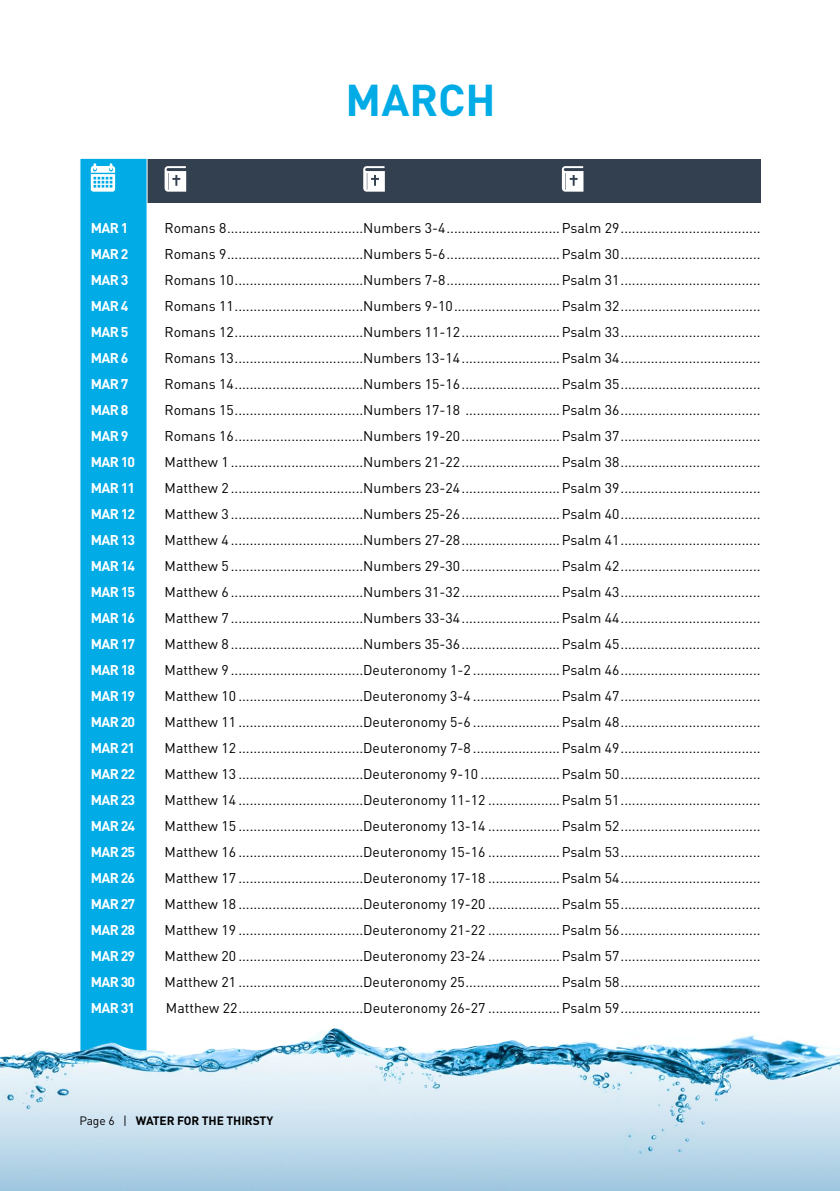
<style>
.page{position:relative;width:840px;height:1191px;background:#fff}
.page>*{position:absolute;margin:0;border:0;box-sizing:border-box;transform-origin:0 0}
.t1{font:700 44px "DIN";color:#00abe6}
.t2{font:14px "DIN";color:#000}
.t3{font:700 14px "DIN";letter-spacing:-.05em;color:#fff}
.t4{font:700 12px "DIN";letter-spacing:-.01em;color:#000}
.s1{font-weight:400}
</style>
<div class="page">
<div style="left:81px;top:159px;width:679px;height:44px;background:#33404f"></div>
<div style="left:80px;top:158px;width:68px;height:820px;background:#00abe6"></div>
<img style="left:0;top:978px;width:839px;height:213px">
<svg style="left:91px;top:163px;width:24px;height:29px"></svg>
<svg style="left:164px;top:166px;width:22px;height:26px"></svg>
<svg style="left:363px;top:166px;width:21px;height:26px"></svg>
<svg style="left:561px;top:166px;width:22px;height:26px"></svg>
<h1 class="t1" style="left:345px;top:71px;width:30px">MARC</h1>
<h1 class="t1" style="left:465px;top:71px;width:32px">H</h1>
<p class="t3" style="left:79px;top:219px;width:12px">MA</p>
<p class="t3" style="left:110px;top:219px;width:20px">R 1</p>
<p class="t2" style="left:164px;top:219px;width:597px">Romans 8....................................Numbers 3-4..............................Psalm 29.....................................</p>
<p class="t3" style="left:91px;top:245px;width:39px">MA R 2</p>
<p class="t2" style="left:164px;top:245px;width:597px">Romans 9....................................Numbers 5-6..............................Psalm 30.....................................</p>
<p class="t3" style="left:91px;top:271px;width:39px">MA R 3</p>
<p class="t2" style="left:164px;top:271px;width:597px">Romans 10..................................Numbers 7-8..............................Psalm 31.....................................</p>
<p class="t3" style="left:91px;top:297px;width:39px">MA R 4</p>
<p class="t2" style="left:164px;top:297px;width:597px">Romans 11..................................Numbers 9-10............................Psalm 32.....................................</p>
<p class="t3" style="left:91px;top:323px;width:39px">MA R 5</p>
<p class="t2" style="left:164px;top:323px;width:597px">Romans 12..................................Numbers 11-12..........................Psalm 33.....................................</p>
<p class="t3" style="left:91px;top:349px;width:39px">MA R 6</p>
<p class="t2" style="left:164px;top:349px;width:597px">Romans 13..................................Numbers 13-14..........................Psalm 34.....................................</p>
<p class="t3" style="left:91px;top:375px;width:39px">MA R 7</p>
<p class="t2" style="left:164px;top:375px;width:597px">Romans 14..................................Numbers 15-16..........................Psalm 35.....................................</p>
<p class="t3" style="left:91px;top:401px;width:39px">MA R 8</p>
<p class="t2" style="left:164px;top:401px;width:597px">Romans 15..................................Numbers 17-18 .........................Psalm 36.....................................</p>
<p class="t3" style="left:91px;top:427px;width:39px">MA R 9</p>
<p class="t2" style="left:164px;top:427px;width:597px">Romans 16..................................Numbers 19-20..........................Psalm 37.....................................</p>
<p class="t3" style="left:91px;top:453px;width:46px">MAR 10</p>
<p class="t2" style="left:164px;top:453px;width:597px">Matthew 1 ...................................Numbers 21-22..........................Psalm 38.....................................</p>
<p class="t3" style="left:91px;top:479px;width:46px">MAR 11</p>
<p class="t2" style="left:164px;top:479px;width:597px">Matthew 2 ...................................Numbers 23-24..........................Psalm 39.....................................</p>
<p class="t3" style="left:91px;top:505px;width:46px">MAR 12</p>
<p class="t2" style="left:164px;top:505px;width:597px">Matthew 3 ...................................Numbers 25-26..........................Psalm 40.....................................</p>
<p class="t3" style="left:91px;top:531px;width:46px">MAR 13</p>
<p class="t2" style="left:164px;top:531px;width:597px">Matthew 4 ...................................Numbers 27-28..........................Psalm 41.....................................</p>
<p class="t3" style="left:91px;top:557px;width:46px">MAR 14</p>
<p class="t2" style="left:164px;top:557px;width:597px">Matthew 5 ...................................Numbers 29-30..........................Psalm 42.....................................</p>
<p class="t3" style="left:91px;top:583px;width:46px">MAR 15</p>
<p class="t2" style="left:164px;top:583px;width:597px">Matthew 6 ...................................Numbers 31-32..........................Psalm 43.....................................</p>
<p class="t3" style="left:91px;top:609px;width:46px">MAR 16</p>
<p class="t2" style="left:164px;top:609px;width:597px">Matthew 7 ...................................Numbers 33-34..........................Psalm 44.....................................</p>
<p class="t3" style="left:91px;top:635px;width:46px">MAR 17</p>
<p class="t2" style="left:164px;top:635px;width:597px">Matthew 8 ...................................Numbers 35-36..........................Psalm 45.....................................</p>
<p class="t3" style="left:91px;top:661px;width:46px">MAR 18</p>
<p class="t2" style="left:164px;top:661px;width:597px">Matthew 9 ...................................Deuteronomy 1-2 .......................Psalm 46.....................................</p>
<p class="t3" style="left:91px;top:687px;width:46px">MAR 19</p>
<p class="t2" style="left:164px;top:687px;width:597px">Matthew 10 .................................Deuteronomy 3-4 .......................Psalm 47.....................................</p>
<p class="t3" style="left:91px;top:713px;width:46px">MAR 20</p>
<p class="t2" style="left:164px;top:713px;width:597px">Matthew 11 .................................Deuteronomy 5-6 .......................Psalm 48.....................................</p>
<p class="t3" style="left:91px;top:739px;width:46px">MAR 21</p>
<p class="t2" style="left:164px;top:739px;width:597px">Matthew 12 .................................Deuteronomy 7-8 .......................Psalm 49.....................................</p>
<p class="t3" style="left:91px;top:765px;width:46px">MAR 22</p>
<p class="t2" style="left:164px;top:765px;width:597px">Matthew 13 .................................Deuteronomy 9-10 .....................Psalm 50.....................................</p>
<p class="t3" style="left:79px;top:791px;width:12px">MA</p>
<p class="t3" style="left:110px;top:791px;width:27px">R 23</p>
<p class="t2" style="left:164px;top:791px;width:597px">Matthew 14 .................................Deuteronomy 11-12 ...................Psalm 51.....................................</p>
<p class="t3" style="left:91px;top:817px;width:46px">MAR 24</p>
<p class="t2" style="left:164px;top:817px;width:597px">Matthew 15 .................................Deuteronomy 13-14 ...................Psalm 52.....................................</p>
<p class="t3" style="left:79px;top:843px;width:12px">MA</p>
<p class="t3" style="left:110px;top:843px;width:27px">R 25</p>
<p class="t2" style="left:164px;top:843px;width:597px">Matthew 16 .................................Deuteronomy 15-16 ...................Psalm 53.....................................</p>
<p class="t3" style="left:79px;top:869px;width:12px">MA</p>
<p class="t3" style="left:110px;top:869px;width:27px">R 26</p>
<p class="t2" style="left:164px;top:869px;width:597px">Matthew 17 .................................Deuteronomy 17-18 ...................Psalm 54.....................................</p>
<p class="t3" style="left:79px;top:895px;width:12px">MA</p>
<p class="t3" style="left:110px;top:895px;width:27px">R 27</p>
<p class="t2" style="left:164px;top:895px;width:597px">Matthew 18 .................................Deuteronomy 19-20 ...................Psalm 55.....................................</p>
<p class="t3" style="left:79px;top:921px;width:12px">MA</p>
<p class="t3" style="left:110px;top:921px;width:27px">R 28</p>
<p class="t2" style="left:164px;top:921px;width:597px">Matthew 19 .................................Deuteronomy 21-22 ...................Psalm 56.....................................</p>
<p class="t3" style="left:79px;top:947px;width:12px">MA</p>
<p class="t3" style="left:110px;top:947px;width:27px">R 29</p>
<p class="t2" style="left:164px;top:947px;width:597px">Matthew 20 .................................Deuteronomy 23-24 ...................Psalm 57.....................................</p>
<p class="t3" style="left:79px;top:973px;width:12px">MA</p>
<p class="t3" style="left:110px;top:973px;width:27px">R 30</p>
<p class="t2" style="left:164px;top:973px;width:597px">Matthew 21 .................................Deuteronomy 25.........................Psalm 58.....................................</p>
<p class="t3" style="left:91px;top:999px;width:46px">MAR 31</p>
<p class="t2" style="left:166px;top:999px;width:595px">Matthew 22.................................Deuteronomy 26-27 ...................Psalm 59.....................................</p>
<p class="t4" style="left:79px;top:1113px;width:194px"><span class="s1">Page 6 |</span> WATER FOR THE THIRSTY</p>
</div>
